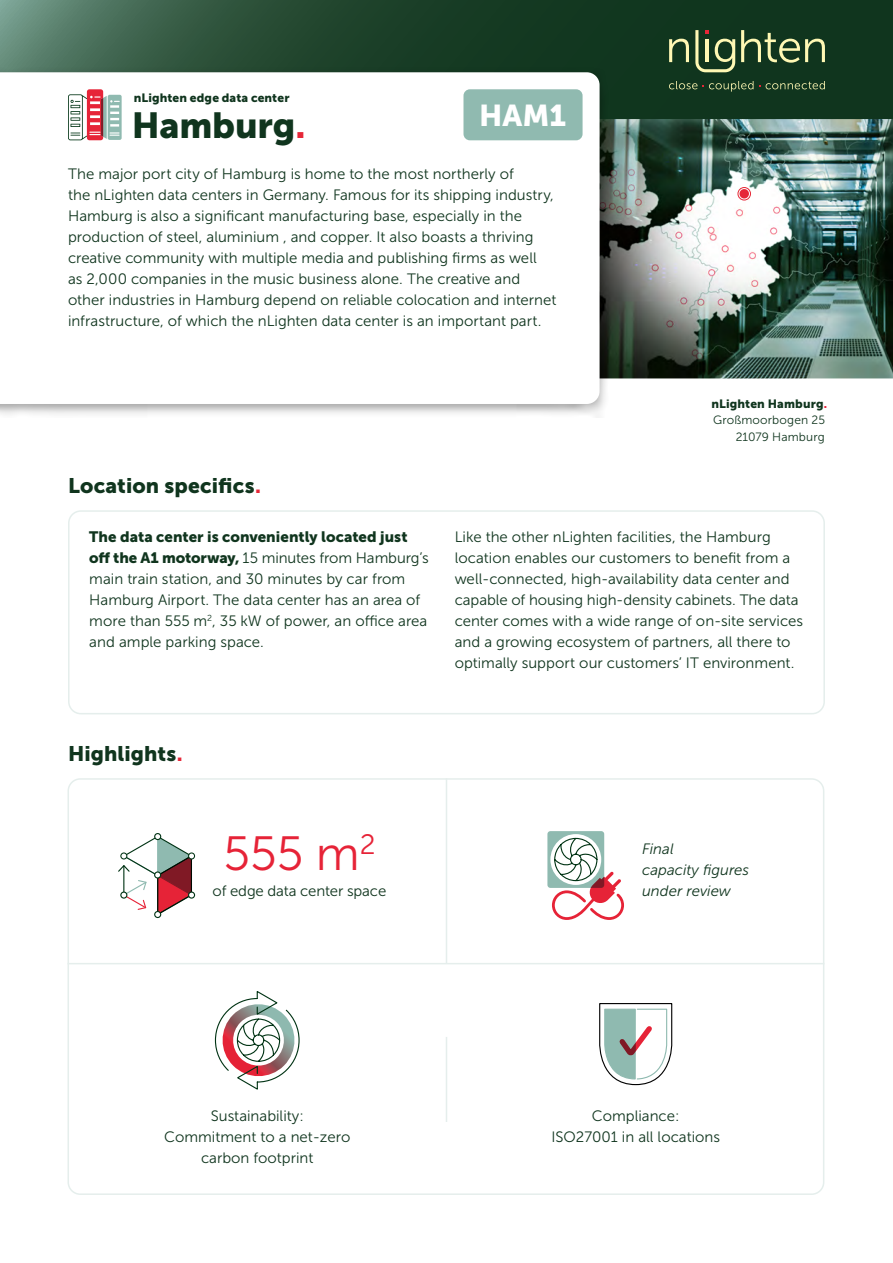
<style>
.page{position:relative;width:893px;height:1263px;background:#fff}
.page>*{position:absolute;margin:0;border:0;box-sizing:border-box;transform-origin:0 0}
.t1{font:48px "Museo Sans 300";color:#e62337}
.t2{font:36px "Museo Sans 900";letter-spacing:-.005em;color:#10351e}
.t3{font:30px "Museo Sans 900";color:#fff}
.t4{font:21px "Museo Sans 900";letter-spacing:.005em;color:#10351e}
.t5{font:15px/21px "Museo Sans 300";color:#10351e}
.t6{font:15px "Museo Sans 900";letter-spacing:.005em;color:#10351e}
.t7{font:italic 15px/21px "Museo Sans 300";color:#10351e}
.t8{font:12px "Museo Sans 900";letter-spacing:.01em;color:#10351e}
.t9{font:12px/16.5px "Museo Sans 300";letter-spacing:.015em;color:#10351e;text-align:right}
.s1{color:#e62738}
.s2{color:#e62438}
.s3{font-family:"Museo Sans 900"}
</style>
<div class="page">
<svg style="left:0;top:0;width:893px;height:119px;background:#20452f"></svg>
<svg style="left:669px;top:81px;width:28px;height:8px"></svg>
<svg style="left:703px;top:81px;width:50px;height:11px"></svg>
<svg style="left:766px;top:81px;width:59px;height:8px"></svg>
<svg style="left:669px;top:39px;width:20px;height:23px"></svg>
<svg style="left:695px;top:30px;width:40px;height:42px;background:#5d724d"></svg>
<svg style="left:741px;top:30px;width:84px;height:33px;background:#4d6744"></svg>
<img style="left:609px;top:119px;width:284px;height:259px">
<div style="left:0;top:67px;width:609px;height:350px;background:#000;opacity:.35"></div>
<svg style="left:0;top:72px;width:600px;height:332px"></svg>
<div style="left:463px;top:89px;width:120px;height:51px;background:#90bab0;border-radius:6px"></div>
<div style="left:68px;top:510px;width:757px;height:204px;border:2px solid #e5eeec;border-radius:12px"></div>
<div style="left:67px;top:778px;width:757px;height:417px;border:2px solid #e5eeec;border-radius:12px"></div>
<hr style="left:446px;top:778px;width:1px;height:186px;background:#e5eeec">
<hr style="left:68px;top:963px;width:756px;height:1px;background:#e5eeec">
<div style="left:154px;top:911px;width:7px;height:7px;border:1px solid #003314;border-radius:50%"></div>
<svg style="left:118px;top:833px;width:77px;height:84px"></svg>
<div style="left:188px;top:852px;width:7px;height:7px;border:1px solid #003314;border-radius:50%"></div>
<div style="left:547px;top:831px;width:57px;height:57px;background:#8fbab0;border-radius:3px"></div>
<svg style="left:550px;top:837px;width:74px;height:83px"></svg>
<svg style="left:214px;top:991px;width:86px;height:99px"></svg>
<svg style="left:599px;top:1003px;width:74px;height:83px"></svg>
<svg style="left:68px;top:89px;width:54px;height:51px"></svg>
<hr style="left:446px;top:1037px;width:1px;height:85px;background:#e5eeec">
<div style="left:739px;top:189px;width:10px;height:9px;background:#e62738;border-radius:50%"></div>
<div style="left:738px;top:187px;width:13px;height:13px;border:1px solid #e62738;border-radius:50%"></div>
<p class="t8" style="left:134px;top:91px;width:157px">nLighten edge data center</p>
<h2 class="t2" style="left:132px;top:105px;width:175px">Hamburg<span class="s1">.</span></h2>
<h3 class="t3" style="left:479px;top:98px;width:88px">HAM1</h3>
<p class="t5" style="left:68px;top:163px;width:490px">The major port city of Hamburg is home to the most northerly of<br>the nLighten data centers in Germany. Famous for its shipping industry, Hamburg is also a significant manufacturing base, especially in the production of steel, aluminium , and copper. It also boasts a thriving creative community with multiple media and publishing firms as well<br>as 2,000 companies in the music business alone. The creative and other industries in Hamburg depend on reliable colocation and internet infrastructure, of which the nLighten data center is an important part.</p>
<h3 class="t4" style="left:68px;top:474px;width:194px">Location specifics<span class="s1">.</span></h3>
<p class="t8" style="left:711px;top:397px;width:117px">nLighten Hamburg<span class="s2">.</span></p>
<p class="t9" style="left:713px;top:412px;width:114px">Großmoorbogen 25<br>21079 Hamburg</p>
<p class="t6" style="left:89px;top:528px;width:320px">The data center is conveniently located just</p>
<p class="t5" style="left:89px;top:547px;width:341px"><span class="s3">off the A1 motorway,</span> 15 minutes from Hamburg’s main train station, and 30 minutes by car from Hamburg Airport. The data center has an area of more than 555 m<sup>2</sup>, 35 kW of power, an office area and ample parking space.</p>
<p class="t5" style="left:455px;top:526px;width:350px">Like the other nLighten facilities, the Hamburg location enables our customers to benefit from a well-connected, high-availability data center and capable of housing high-density cabinets. The data center comes with a wide range of on-site services and a growing ecosystem of partners, all there to optimally support our customers’ IT environment.</p>
<h3 class="t4" style="left:68px;top:742px;width:116px">Highlights<span class="s1">.</span></h3>
<h1 class="t1" style="left:223px;top:827px;width:154px">555 m<sup>2</sup></h1>
<p class="t5" style="left:213px;top:880px;width:175px">of edge data center space</p>
<p class="t7" style="left:642px;top:838px;width:109px">Final<br>capacity figures under review</p>
<p class="t5" style="left:164px;top:1105px;width:188px;text-align:center">Sustainability:<br>Commitment to a net-zero carbon footprint</p>
<p class="t5" style="left:551px;top:1105px;width:170px;text-align:center">Compliance:<br>ISO27001 in all locations</p>
</div>
